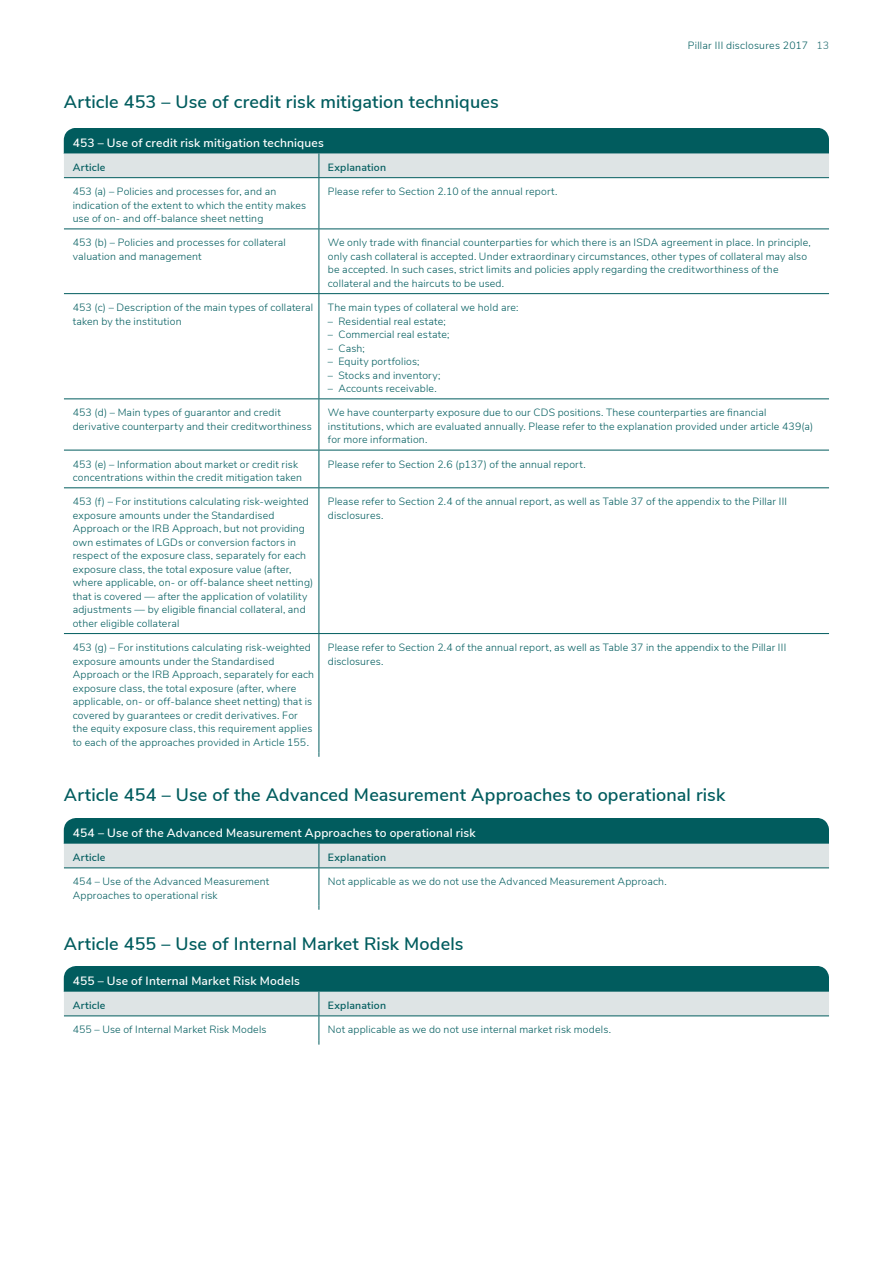
<style>
.page{position:relative;width:893px;height:1263px;background:#fff}
.page>*{position:absolute;margin:0;border:0;box-sizing:border-box;transform-origin:0 0}
.t1{font:600 18px "Nunito Sans";letter-spacing:.005em;color:#015c5e}
.t2{font:600 12px "Nunito Sans";letter-spacing:.015em;color:#fff}
.t3{font:300 10.5px/13.5px "Nunito Sans";letter-spacing:.02em;color:#015c5e}
.t4{font:600 10.5px "Nunito Sans";letter-spacing:.02em;color:#015c5e}
.s1{color:#286f73}
</style>
<div class="page">
<div style="left:64px;top:128px;width:765px;height:25px;background:#015c5e"></div>
<svg style="left:320px;top:178px;width:509px;height:457px"></svg>
<div style="left:64px;top:153px;width:765px;height:24px;background:#dee4e5"></div>
<hr style="left:319px;top:178px;width:1px;height:51px;background:#015c5e">
<hr style="left:319px;top:229px;width:1px;height:64px;background:#015c5e">
<hr style="left:319px;top:294px;width:1px;height:104px;background:#015c5e">
<hr style="left:319px;top:399px;width:1px;height:51px;background:#015c5e">
<hr style="left:319px;top:450px;width:1px;height:37px;background:#015c5e">
<hr style="left:319px;top:488px;width:1px;height:145px;background:#015c5e">
<hr style="left:319px;top:634px;width:1px;height:118px;background:#015c5e">
<hr style="left:64px;top:177px;width:255px;height:1px;background:#015c5e">
<hr style="left:319px;top:177px;width:510px;height:1px;background:#015c5e">
<hr style="left:64px;top:229px;width:255px;height:1px;background:#015c5e">
<hr style="left:319px;top:229px;width:510px;height:1px;background:#015c5e">
<hr style="left:64px;top:293px;width:255px;height:1px;background:#015c5e">
<hr style="left:319px;top:293px;width:510px;height:1px;background:#015c5e">
<hr style="left:64px;top:398px;width:255px;height:1px;background:#015c5e">
<hr style="left:319px;top:398px;width:510px;height:1px;background:#015c5e">
<hr style="left:64px;top:450px;width:255px;height:1px;background:#015c5e">
<hr style="left:319px;top:450px;width:510px;height:1px;background:#015c5e">
<hr style="left:64px;top:487px;width:255px;height:1px;background:#015c5e">
<hr style="left:319px;top:487px;width:510px;height:1px;background:#015c5e">
<hr style="left:64px;top:633px;width:255px;height:1px;background:#015c5e">
<hr style="left:319px;top:633px;width:510px;height:1px;background:#015c5e">
<div style="left:64px;top:818px;width:765px;height:26px;background:#015c5e"></div>
<svg style="left:64px;top:844px;width:765px;height:66px"></svg>
<hr style="left:64px;top:867px;width:255px;height:1px;background:#015c5e">
<hr style="left:319px;top:867px;width:510px;height:1px;background:#015c5e">
<div style="left:64px;top:966px;width:765px;height:26px;background:#015c5e"></div>
<svg style="left:64px;top:992px;width:765px;height:52px"></svg>
<hr style="left:64px;top:1015px;width:255px;height:1px;background:#015c5e">
<hr style="left:319px;top:1015px;width:510px;height:1px;background:#015c5e">
<h1 class="t1" style="left:64px;top:89px;width:436px">Article 453 – Use of credit risk mitigation techniques</h1>
<p class="t3" style="left:688px;top:38px;width:143px">Pillar III disclosures 2017 <span class="s1">13</span></p>
<p class="t2" style="left:73px;top:134px;width:253px">453 – Use of credit risk mitigation techniques</p>
<p class="t4" style="left:73px;top:160px;width:34px">Article</p>
<p class="t4" style="left:328px;top:160px;width:60px">Explanation</p>
<p class="t3" style="left:73px;top:184px;width:235px">453 (a) – Policies and processes for, and an indication of the extent to which the entity makes use of on- and off-balance sheet netting</p>
<p class="t3" style="left:328px;top:184px;width:231px">Please refer to Section 2.10 of the annual report.</p>
<p class="t3" style="left:73px;top:235px;width:215px">453 (b) – Policies and processes for collateral valuation and management</p>
<p class="t3" style="left:328px;top:235px;width:484px">We only trade with financial counterparties for which there is an ISDA agreement in place. In principle, only cash collateral is accepted. Under extraordinary circumstances, other types of collateral may also be accepted. In such cases, strict limits and policies apply regarding the creditworthiness of the collateral and the haircuts to be used.</p>
<p class="t3" style="left:73px;top:300px;width:242px">453 (c) – Description of the main types of collateral taken by the institution</p>
<p class="t3" style="left:328px;top:300px;width:192px">The main types of collateral we hold are:</p>
<p class="t3" style="left:328px;top:313px;width:120px">– Residential real estate;</p>
<p class="t3" style="left:328px;top:327px;width:123px">– Commercial real estate;</p>
<p class="t3" style="left:328px;top:340px;width:38px">– Cash;</p>
<p class="t3" style="left:328px;top:354px;width:93px">– Equity portfolios;</p>
<p class="t3" style="left:328px;top:368px;width:114px">– Stocks and inventory;</p>
<p class="t3" style="left:328px;top:381px;width:110px">– Accounts receivable.</p>
<p class="t3" style="left:73px;top:405px;width:240px">453 (d) – Main types of guarantor and credit derivative counterparty and their creditworthiness</p>
<p class="t3" style="left:328px;top:405px;width:487px">We have counterparty exposure due to our CDS positions. These counterparties are financial institutions, which are evaluated annually. Please refer to the explanation provided under article 439(a) for more information.</p>
<p class="t3" style="left:73px;top:456px;width:231px">453 (e) – Information about market or credit risk concentrations within the credit mitigation taken</p>
<p class="t3" style="left:328px;top:456px;width:259px">Please refer to Section 2.6 (p137) of the annual report.</p>
<p class="t3" style="left:73px;top:494px;width:242px">453 (f) – For institutions calculating risk-weighted exposure amounts under the Standardised Approach or the IRB Approach, but not providing own estimates of LGDs or conversion factors in respect of the exposure class, separately for each exposure class, the total exposure value (after, where applicable, on- or off-balance sheet netting) that is covered — after the application of volatility adjustments — by eligible financial collateral, and other eligible collateral</p>
<p class="t3" style="left:328px;top:494px;width:461px">Please refer to Section 2.4 of the annual report, as well as Table 37 of the appendix to the Pillar III disclosures.</p>
<p class="t3" style="left:73px;top:640px;width:243px">453 (g) – For institutions calculating risk-weighted exposure amounts under the Standardised Approach or the IRB Approach, separately for each exposure class, the total exposure (after, where applicable, on- or off-balance sheet netting) that is covered by guarantees or credit derivatives. For the equity exposure class, this requirement applies to each of the approaches provided in Article 155.</p>
<p class="t3" style="left:328px;top:640px;width:460px">Please refer to Section 2.4 of the annual report, as well as Table 37 in the appendix to the Pillar III disclosures.</p>
<h1 class="t1" style="left:64px;top:782px;width:663px">Article 454 – Use of the Advanced Measurement Approaches to operational risk</h1>
<p class="t2" style="left:73px;top:824px;width:404px">454 – Use of the Advanced Measurement Approaches to operational risk</p>
<p class="t4" style="left:73px;top:850px;width:34px">Article</p>
<p class="t4" style="left:328px;top:850px;width:60px">Explanation</p>
<p class="t3" style="left:73px;top:874px;width:198px">454 – Use of the Advanced Measurement<br>Approaches to operational risk</p>
<p class="t3" style="left:328px;top:874px;width:340px">Not applicable as we do not use the Advanced Measurement Approach.</p>
<h1 class="t1" style="left:64px;top:930px;width:401px">Article 455 – Use of Internal Market Risk Models</h1>
<p class="t2" style="left:73px;top:972px;width:229px">455 – Use of Internal Market Risk Models</p>
<p class="t4" style="left:73px;top:998px;width:34px">Article</p>
<p class="t4" style="left:328px;top:998px;width:60px">Explanation</p>
<p class="t3" style="left:73px;top:1022px;width:195px">455 – Use of Internal Market Risk Models</p>
<p class="t3" style="left:328px;top:1022px;width:285px">Not applicable as we do not use internal market risk models.</p>
</div>
